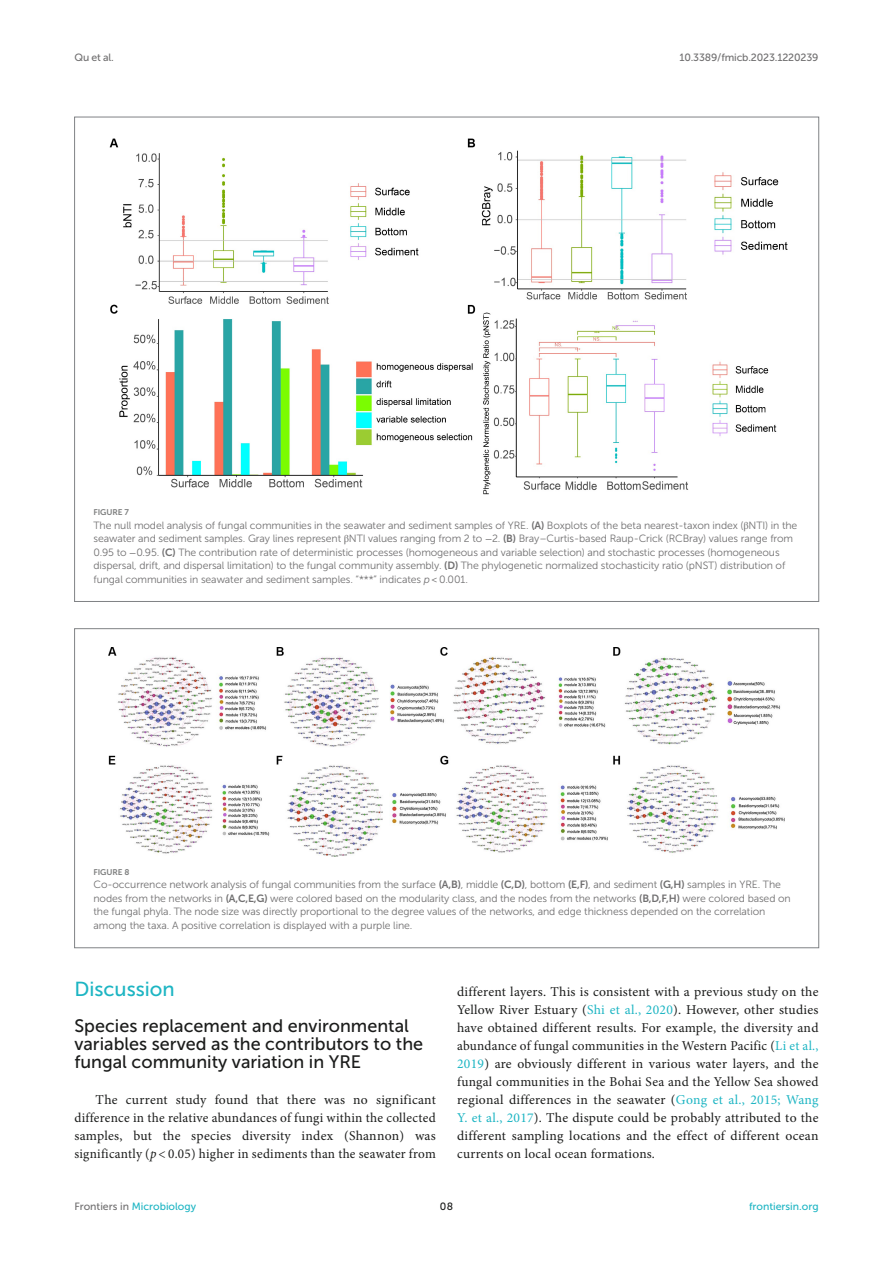
<style>
.page{position:relative;width:893px;height:1263px;background:#fff}
.page>*{position:absolute;margin:0;border:0;box-sizing:border-box;transform-origin:0 0}
.HEAD_1{font:20.25px "Museo Sans 500";color:#1db5c3}
.HEAD_2_after_HEAD_1{font:18px/18px "Museo Sans 500";color:#1b1c1b}
.TEXT_FLUSH{font:13.5px/18px "Minion Pro";letter-spacing:.02em;color:#1b1c1b;text-align:justify}
.FIG_LEG{font:10.5px/13.5px "Museo Sans 300";letter-spacing:-.01em;color:#706f70}
.t1{font:10.5px "Museo Sans 500";color:#1db5c3}
.t2{font:10.5px "Museo Sans 500";letter-spacing:-.015em;color:#706f70}
.t3{font:10.5px "Museo Sans 500";color:#1b1c1b}
.FIG_HD{font:8.25px "Museo Sans 700";letter-spacing:-.01em;color:#7e7f7f}
.s1{font-family:"Museo Sans 700"}
.s2{font-family:"STIX General"}
.s3{font-style:italic}
.s4{color:#1db5c3}
.s5{color:#706f70}
</style>
<div class="page">
<img style="left:109px;top:138px;width:679px;height:357px">
<img style="left:109px;top:648px;width:675px;height:208px">
<p class="t2" style="left:74px;top:51px;width:41px">Qu et al.</p>
<p class="t2" style="left:679px;top:51px;width:141px">10.3389/fmicb.2023.1220239</p>
<p class="FIG_HD" style="left:94px;top:508px;width:37px">FIGURE 7</p>
<p class="FIG_LEG" style="left:94px;top:518px;width:705px">The null model analysis of fungal communities in the seawater and sediment samples of YRE. <span class="s1">(A)</span> Boxplots of the beta nearest-taxon index (<span class="s2">β</span>NTI) in the seawater and sediment samples. Gray lines represent <span class="s2">β</span>NTI values ranging from 2 to <span class="s2">−</span>2. <span class="s1">(B)</span> Bray–Curtis-based Raup-Crick (RCBray) values range from 0.95 to <span class="s2">−</span>0.95. <span class="s1">(C)</span> The contribution rate of deterministic processes (homogeneous and variable selection) and stochastic processes (homogeneous dispersal, drift, and dispersal limitation) to the fungal community assembly. <span class="s1">(D)</span> The phylogenetic normalized stochasticity ratio (pNST) distribution of fungal communities in seawater and sediment samples. “***” indicates <span class="s3">p</span> &lt; 0.001.</p>
<p class="FIG_HD" style="left:94px;top:867px;width:37px">FIGURE 8</p>
<p class="FIG_LEG" style="left:94px;top:878px;width:699px">Co-occurrence network analysis of fungal communities from the surface <span class="s1">(A,B)</span>, middle <span class="s1">(C,D)</span>, bottom <span class="s1">(E,F)</span>, and sediment <span class="s1">(G,H)</span> samples in YRE. The nodes from the networks in <span class="s1">(A,C,E,G)</span> were colored based on the modularity class, and the nodes from the networks <span class="s1">(B,D,F,H)</span> were colored based on the fungal phyla. The node size was directly proportional to the degree values of the networks, and edge thickness depended on the correlation among the taxa. A positive correlation is displayed with a purple line.</p>
<p class="HEAD_1" style="left:74px;top:978px;width:102px">Discussion</p>
<p class="HEAD_2_after_HEAD_1" style="left:74px;top:1017px;width:350px">Species replacement and environmental variables served as the contributors to the fungal community variation in YRE</p>
<p class="TEXT_FLUSH" style="left:74px;top:1091px;width:363px;text-indent:21px">The current study found that there was no significant difference in the relative abundances of fungi within the collected samples, but the species diversity index (Shannon) was significantly (<span class="s3">p</span> &lt; 0.05) higher in sediments than the seawater from</p>
<p class="TEXT_FLUSH" style="left:457px;top:983px;width:363px">different layers. This is consistent with a previous study on the Yellow River Estuary (<span class="s4">Shi et al., 2020</span>). However, other studies have obtained different results. For example, the diversity and abundance of fungal communities in the Western Pacific (<span class="s4">Li et al., 2019</span>) are obviously different in various water layers, and the fungal communities in the Bohai Sea and the Yellow Sea showed regional differences in the seawater (<span class="s4">Gong et al., 2015; Wang Y. et al., 2017</span>). The dispute could be probably attributed to the different sampling locations and the effect of different ocean currents on local ocean formations.</p>
<p class="t1" style="left:74px;top:1200px;width:123px"><span class="s5">Frontiers in</span> Microbiology</p>
<p class="t3" style="left:440px;top:1200px;width:15px">08</p>
<p class="t1" style="left:749px;top:1200px;width:71px">frontiersin.org</p>
</div>
